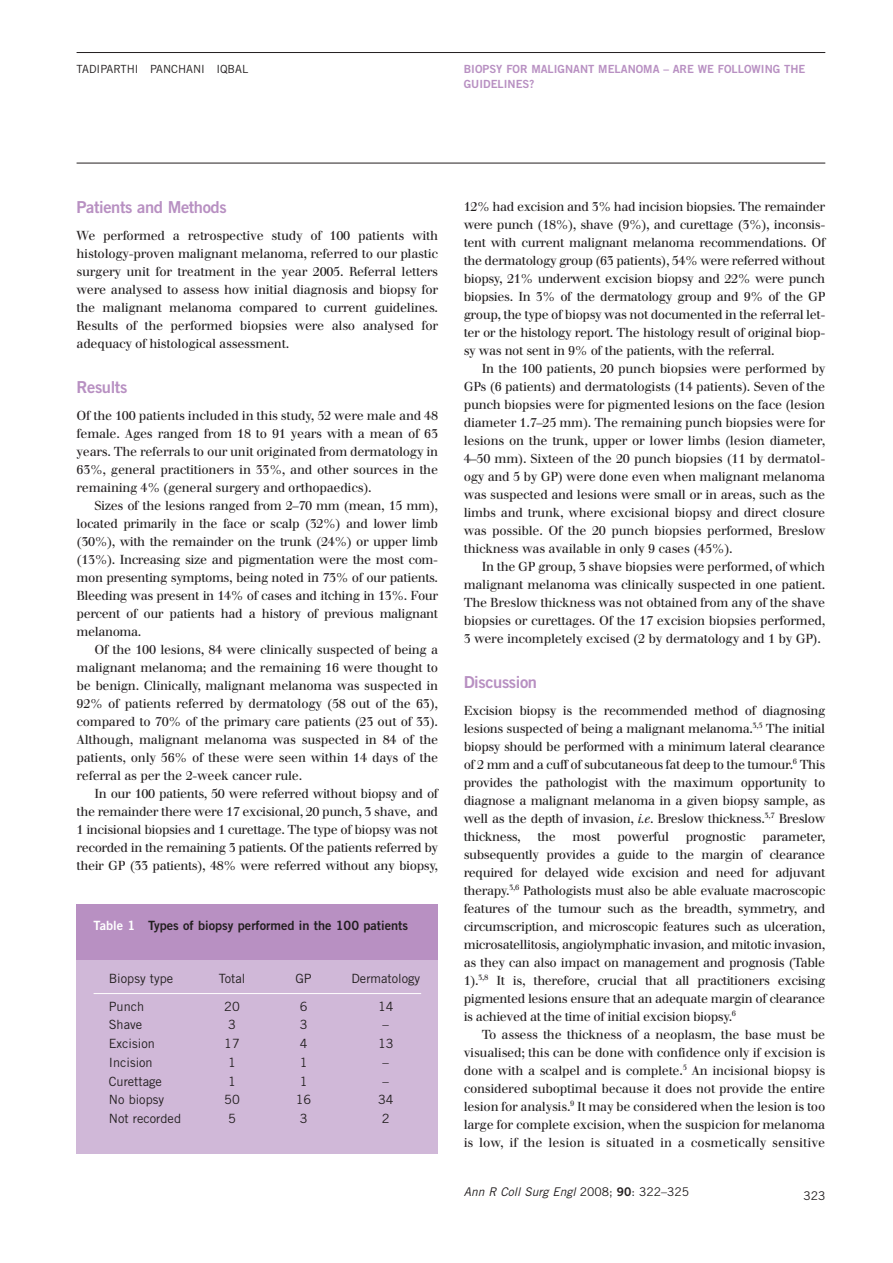
<style>
.page{position:relative;width:893px;height:1263px;background:#fff}
.page>*{position:absolute;margin:0;border:0;box-sizing:border-box;transform-origin:0 0}
.t1{font:16.5px "Trade Gothic Bold Two OV IEDTTA";letter-spacing:-.025em;color:#b890c2}
.t2{font:12.75px/18px "Walbaum Roman OV JEDTTA";letter-spacing:-.02em;color:#231f20;text-align:justify}
.t3{font:12.75px "Trade Gothic OV HEDTTA";color:#231f20}
.t4{font:12.75px "Trade Gothic Bold Two OV IEDTTA";color:#231f20}
.t5{font:12px "Trade Gothic Oblique OV GEDTTA";color:#231f20}
.t6{font:12px "Trade Gothic OV HEDTTA";color:#231f20}
.t7{font:11.25px/15px "Trade Gothic Bold Two OV IEDTTA";color:#b890c2}
.t8{font:11.25px "Trade Gothic OV HEDTTA";color:#231f20}
.s1{color:#fff}
.s2{font-family:"Walbaum Italic OV KEDTTA"}
.s3{font-family:"Trade Gothic OV HEDTTA"}
.s4{font-family:"Trade Gothic Bold Two OV IEDTTA"}
</style>
<div class="page">
<div style="left:77px;top:957px;width:361px;height:197px;background:#d0b8d8"></div>
<hr style="left:94px;top:993px;width:327px;height:1px;background:#fff">
<div style="left:77px;top:904px;width:361px;height:56px;background:#b890c2"></div>
<hr style="left:77px;top:52px;width:748px;height:1px;background:#231f20">
<hr style="left:77px;top:163px;width:748px;height:1px;background:#231f20">
<p class="t8" style="left:77px;top:62px;width:173px">TADIPARTHI PANCHANI IQBAL</p>
<p class="t7" style="left:464px;top:61px;width:343px">BIOPSY FOR MALIGNANT MELANOMA – ARE WE FOLLOWING THE<br>GUIDELINES?</p>
<p class="t1" style="left:77px;top:198px;width:152px">Patients and Methods</p>
<p class="t2" style="left:77px;top:227px;width:363px">We performed a retrospective study of 100 patients with histology-proven malignant melanoma, referred to our plastic surgery unit for treatment in the year 2005. Referral letters were analysed to assess how initial diagnosis and biopsy for the malignant melanoma compared to current guidelines.<br>Results of the performed biopsies were also analysed for adequacy of histological assessment.</p>
<p class="t1" style="left:77px;top:378px;width:52px">Results</p>
<p class="t2" style="left:77px;top:407px;width:363px">Of the 100 patients included in this study, 52 were male and 48 female. Ages ranged from 18 to 91 years with a mean of 63 years. The referrals to our unit originated from dermatology in 63%, general practitioners in 33%, and other sources in the remaining 4% (general surgery and orthopaedics).</p>
<p class="t2" style="left:77px;top:497px;width:363px;text-indent:18px">Sizes of the lesions ranged from 2–70 mm (mean, 15 mm), located primarily in the face or scalp (32%) and lower limb (30%), with the remainder on the trunk (24%) or upper limb (13%). Increasing size and pigmentation were the most com&shy;mon presenting symptoms, being noted in 73% of our patients.<br>Bleeding was present in 14% of cases and itching in 13%. Four percent of our patients had a history of previous malignant melanoma.</p>
<p class="t2" style="left:77px;top:641px;width:363px;text-indent:18px">Of the 100 lesions, 84 were clinically suspected of being a malignant melanoma; and the remaining 16 were thought to be benign. Clinically, malignant melanoma was suspected in 92% of patients referred by dermatology (58 out of the 63), compared to 70% of the primary care patients (23 out of 33).<br>Although, malignant melanoma was suspected in 84 of the patients, only 56% of these were seen within 14 days of the referral as per the 2-week cancer rule.</p>
<p class="t2" style="left:77px;top:785px;width:363px;text-indent:18px">In our 100 patients, 50 were referred without biopsy and of the remainder there were 17 excisional, 20 punch, 3 shave, and 1 incisional biopsies and 1 curettage. The type of biopsy was not recorded in the remaining 3 patients. Of the patients referred by their GP (33 patients), 48% were referred without any biopsy,</p>
<p class="t4" style="left:94px;top:919px;width:316px"><span class="s1">Table 1</span> Types of biopsy performed in the 100 patients</p>
<p class="t3" style="left:109px;top:971px;width:66px">Biopsy type</p>
<p class="t3" style="left:219px;top:971px;width:28px">Total</p>
<p class="t3" style="left:295px;top:971px;width:18px">GP</p>
<p class="t3" style="left:351px;top:971px;width:70px">Dermatology</p>
<p class="t3" style="left:109px;top:999px;width:37px">Punch</p>
<p class="t3" style="left:224px;top:999px;width:17px">20</p>
<p class="t3" style="left:300px;top:999px;width:9px">6</p>
<p class="t3" style="left:378px;top:999px;width:17px">14</p>
<p class="t3" style="left:109px;top:1017px;width:35px">Shave</p>
<p class="t3" style="left:228px;top:1017px;width:9px">3</p>
<p class="t3" style="left:300px;top:1017px;width:9px">3</p>
<p class="t3" style="left:382px;top:1017px;width:8px">–</p>
<p class="t3" style="left:109px;top:1036px;width:48px">Excision</p>
<p class="t3" style="left:224px;top:1036px;width:17px">17</p>
<p class="t3" style="left:300px;top:1036px;width:9px">4</p>
<p class="t3" style="left:378px;top:1036px;width:17px">13</p>
<p class="t3" style="left:109px;top:1055px;width:45px">Incision</p>
<p class="t3" style="left:228px;top:1055px;width:9px">1</p>
<p class="t3" style="left:300px;top:1055px;width:9px">1</p>
<p class="t3" style="left:382px;top:1055px;width:8px">–</p>
<p class="t3" style="left:109px;top:1074px;width:55px">Curettage</p>
<p class="t3" style="left:228px;top:1074px;width:9px">1</p>
<p class="t3" style="left:300px;top:1074px;width:9px">1</p>
<p class="t3" style="left:382px;top:1074px;width:8px">–</p>
<p class="t3" style="left:109px;top:1092px;width:57px">No biopsy</p>
<p class="t3" style="left:224px;top:1092px;width:17px">50</p>
<p class="t3" style="left:296px;top:1092px;width:17px">16</p>
<p class="t3" style="left:378px;top:1092px;width:17px">34</p>
<p class="t3" style="left:109px;top:1111px;width:74px">Not recorded</p>
<p class="t3" style="left:228px;top:1111px;width:9px">5</p>
<p class="t3" style="left:300px;top:1111px;width:9px">3</p>
<p class="t3" style="left:382px;top:1111px;width:9px">2</p>
<p class="t2" style="left:463px;top:197px;width:363px">12% had excision and 3% had incision biopsies. The remainder were punch (18%), shave (9%), and curettage (3%), inconsis&shy;tent with current malignant melanoma recommendations. Of the dermatology group (63 patients), 54% were referred without biopsy, 21% underwent excision biopsy and 22% were punch biopsies. In 3% of the dermatology group and 9% of the GP group, the type of biopsy was not documented in the referral let&shy;ter or the histology report. The histology result of original biop&shy;sy was not sent in 9% of the patients, with the referral.</p>
<p class="t2" style="left:463px;top:359px;width:363px;text-indent:18px">In the 100 patients, 20 punch biopsies were performed by GPs (6 patients) and dermatologists (14 patients). Seven of the punch biopsies were for pigmented lesions on the face (lesion diameter 1.7–25 mm). The remaining punch biopsies were for lesions on the trunk, upper or lower limbs (lesion diameter, 4–50 mm). Sixteen of the 20 punch biopsies (11 by dermatol&shy;ogy and 5 by GP) were done even when malignant melanoma was suspected and lesions were small or in areas, such as the limbs and trunk, where excisional biopsy and direct closure was possible. Of the 20 punch biopsies performed, Breslow thickness was available in only 9 cases (45%).</p>
<p class="t2" style="left:463px;top:557px;width:363px;text-indent:18px">In the GP group, 3 shave biopsies were performed, of which malignant melanoma was clinically suspected in one patient.<br>The Breslow thickness was not obtained from any of the shave biopsies or curettages. Of the 17 excision biopsies performed, 3 were incompletely excised (2 by dermatology and 1 by GP).</p>
<p class="t1" style="left:463px;top:672px;width:75px">Discussion</p>
<p class="t2" style="left:463px;top:701px;width:363px">Excision biopsy is the recommended method of diagnosing lesions suspected of being a malignant melanoma.<sup>3,5</sup> The initial biopsy should be performed with a minimum lateral clearance of 2 mm and a cuff of subcutaneous fat deep to the tumour.<sup>6</sup> This provides the pathologist with the maximum opportunity to diagnose a malignant melanoma in a given biopsy sample, as well as the depth of invasion, <span class="s2">i.e</span>. Breslow thickness.<sup>3,7</sup> Breslow thickness,</p>
<p class="t2" style="left:537px;top:827px;width:20px">the</p>
<p class="t2" style="left:572px;top:827px;width:30px">most</p>
<p class="t2" style="left:617px;top:827px;width:53px">powerful</p>
<p class="t2" style="left:685px;top:827px;width:62px">prognostic</p>
<p class="t2" style="left:463px;top:827px;width:363px;text-indent:299px">parameter, subsequently provides a guide to the margin of clearance required for delayed wide excision and need for adjuvant therapy.<sup>3,6</sup> Pathologists must also be able evaluate macroscopic features of the tumour such as the breadth, symmetry, and circumscription, and microscopic features such as ulceration, microsatellitosis, angiolymphatic invasion, and mitotic invasion, as they can also impact on management and prognosis (Table 1).<sup>3,8</sup> It is, therefore, crucial that all practitioners excising pigmented lesions ensure that an adequate margin of clearance is achieved at the time of initial excision biopsy.<sup>6</sup></p>
<p class="t2" style="left:463px;top:1025px;width:363px;text-indent:18px">To assess the thickness of a neoplasm, the base must be visualised; this can be done with confidence only if excision is done with a scalpel and is complete.<sup>5</sup> An incisional biopsy is considered suboptimal because it does not provide the entire lesion for analysis.<sup>9</sup> It may be considered when the lesion is too large for complete excision, when the suspicion for melanoma is low, if the lesion is situated in a cosmetically sensitive</p>
<p class="t5" style="left:463px;top:1185px;width:227px">Ann R Coll Surg Engl <span class="s3">2008;</span> <span class="s4">90</span><span class="s3">: 322–325</span></p>
<p class="t6" style="left:803px;top:1189px;width:23px">323</p>
</div>
